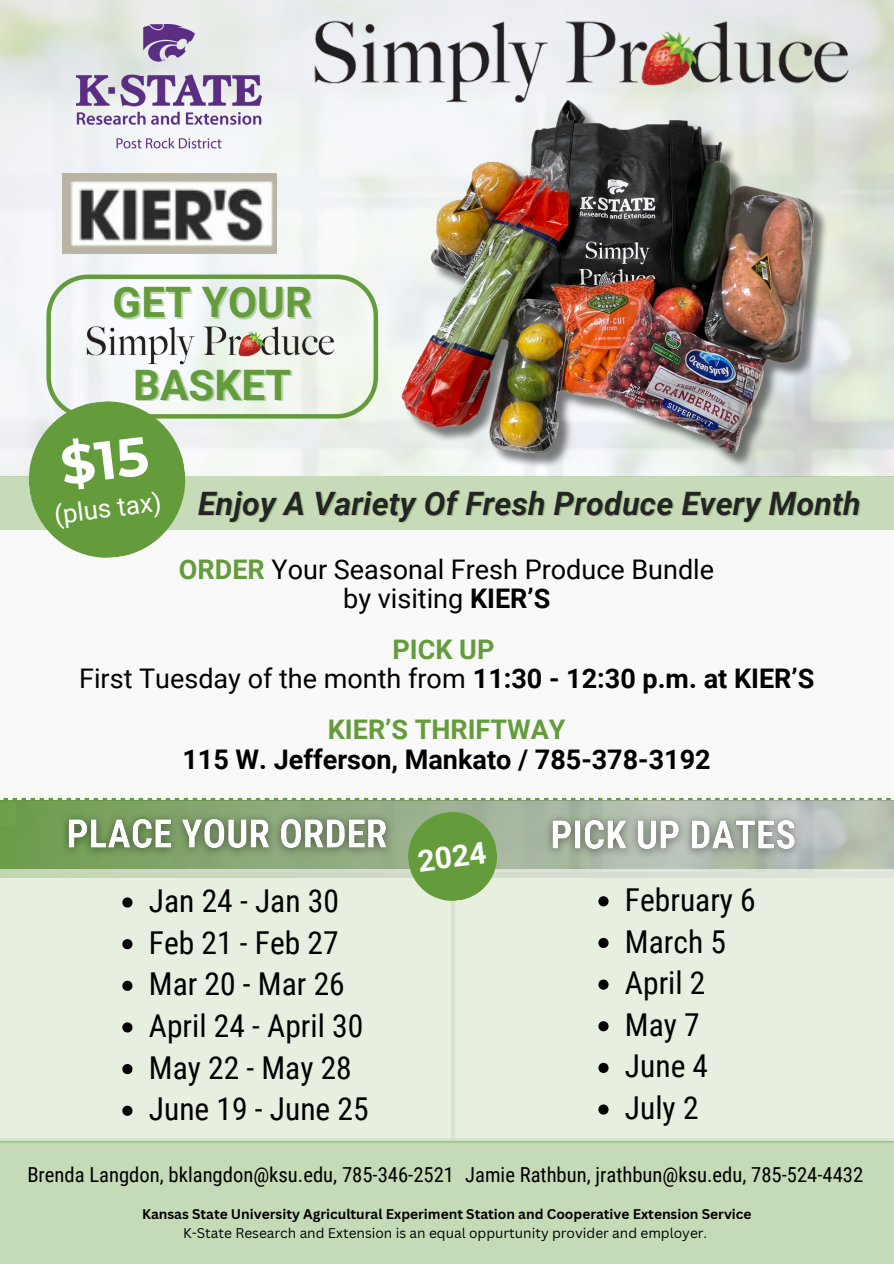
<style>
.page{position:relative;width:894px;height:1264px;background:#fff}
.page>*{position:absolute;margin:0;border:0;box-sizing:border-box;transform-origin:0 0}
.t1{font:700 42px "Roboto";letter-spacing:.005em;color:#649c3c}
.t2{font:italic 700 32.25px "Roboto";letter-spacing:.005em;color:#242424}
.t3{font:31.5px "Roboto Condensed";color:#000}
.t4{font:700 30px "Roboto";color:#fff}
.t5{font:27px/29.2px "Roboto";color:#000;text-align:center}
.t6{font:700 27px/30.3px "Roboto";color:#000;text-align:center}
.t7{font:25.8px "Roboto";color:#fff}
.t8{font:20.7px "Roboto Condensed";color:#000}
.t9{font:700 13.65px "Canva Sans";color:#000}
.t10{font:13.65px "Canva Sans";color:#000}
.s1{font-weight:700;color:#649c3c}
.s2{font-weight:700}
.s3{color:#649c3c}
</style>
<div class="page">
<div style="left:0;top:530px;width:893px;height:270px;background:#f9f9f9"></div>
<img style="left:0;top:0;width:893px;height:476px">
<div style="left:0;top:826px;width:893px;height:437px;background:#c5dab7"></div>
<svg style="left:0;top:1140px;width:893px;height:2px;background:#bad2a8"></svg>
<svg style="left:3px;top:798px;width:888px;height:2px"></svg>
<img style="left:77px;top:25px;width:184px;height:127px">
<img style="left:378px;top:101px;width:496px;height:370px">
<svg style="left:46px;top:274px;width:332px;height:144px"></svg>
<img style="left:62px;top:173px;width:214px;height:80px">
<svg style="left:0;top:800px;width:893px;height:69px;background:#9bb18e"></svg>
<div style="left:0;top:476px;width:893px;height:54px;background:#c7dbb9"></div>
<div style="left:0;top:869px;width:893px;height:271px;background:#e7efe1"></div>
<img style="left:54px;top:806px;width:347px;height:58px">
<svg style="left:122px;top:897px;width:10px;height:10px"></svg>
<svg style="left:122px;top:939px;width:10px;height:10px"></svg>
<svg style="left:122px;top:980px;width:10px;height:10px"></svg>
<svg style="left:122px;top:1022px;width:10px;height:10px"></svg>
<svg style="left:122px;top:1064px;width:10px;height:10px"></svg>
<svg style="left:122px;top:1105px;width:10px;height:10px"></svg>
<svg style="left:598px;top:896px;width:10px;height:10px"></svg>
<svg style="left:598px;top:937px;width:10px;height:11px"></svg>
<svg style="left:598px;top:979px;width:10px;height:10px"></svg>
<svg style="left:598px;top:1021px;width:10px;height:10px"></svg>
<svg style="left:598px;top:1062px;width:10px;height:10px"></svg>
<svg style="left:598px;top:1104px;width:10px;height:10px"></svg>
<img style="left:537px;top:807px;width:272px;height:58px">
<svg style="left:405px;top:809px;width:94px;height:94px;background:#7faa60"></svg>
<img style="left:311px;top:11px;width:541px;height:96px">
<img style="left:85px;top:322px;width:251px;height:45px">
<svg style="left:24px;top:397px;width:166px;height:161px"></svg>
<p class="t1" style="left:112px;top:278px;width:201px">GET YOUR</p>
<p class="t1" style="left:133px;top:360px;width:159px">BASKET</p>
<h2 class="t7" style="left:53px;top:500px;width:109px;rotate:-7deg">(plus tax)</h2>
<h2 class="t2" style="left:198px;top:485px;width:664px">Enjoy A Variety Of Fresh Produce Every Month</h2>
<p class="t5" style="left:179px;top:555px;width:536px"><span class="s1">ORDER</span> Your Seasonal Fresh Produce Bundle by visiting <span class="s2">KIER’S</span></p>
<p class="t5" style="left:79px;top:634px;width:736px"><span class="s1">PICK UP<br></span>First Tuesday of the month from <span class="s2">11:30 - 12:30 p.m. at KIER’S</span></p>
<p class="t6" style="left:182px;top:714px;width:529px"><span class="s3">KIER’S THRIFTWAY<br></span>115 W. Jefferson, Mankato / 785-378-3192</p>
<h3 class="t3" style="left:149px;top:882px;width:191px">Jan 24 - Jan 30</h3>
<h6 class="t3" style="left:149px;top:924px;width:191px">Feb 21 - Feb 27</h6>
<h6 class="t3" style="left:149px;top:966px;width:197px">Mar 20 - Mar 26</h6>
<h5 class="t3" style="left:149px;top:1007px;width:216px">April 24 - April 30</h5>
<p class="t3" style="left:149px;top:1049px;width:204px">May 22 - May 28</p>
<h3 class="t3" style="left:149px;top:1091px;width:221px">June 19 - June 25</h3>
<p class="t4" style="left:415px;top:844px;width:70px;rotate:-7deg">2024</p>
<p class="t3" style="left:624px;top:881px;width:132px">February 6</p>
<p class="t3" style="left:624px;top:923px;width:102px">March 5</p>
<p class="t3" style="left:624px;top:965px;width:82px">April 2</p>
<p class="t3" style="left:624px;top:1006px;width:76px">May 7</p>
<p class="t3" style="left:624px;top:1048px;width:85px">June 4</p>
<p class="t3" style="left:624px;top:1089px;width:75px">July 2</p>
<p class="t8" style="left:27px;top:1163px;width:428px">Brenda Langdon, bklangdon@ksu.edu, 785-346-2521</p>
<p class="t8" style="left:465px;top:1163px;width:399px">Jamie Rathbun, jrathbun@ksu.edu, 785-524-4432</p>
<h1 class="t9" style="left:142px;top:1204px;width:610px">Kansas State University Agricultural Experiment Station and Cooperative Extension Service</h1>
<h6 class="t10" style="left:183px;top:1223px;width:525px">K-State Research and Extension is an equal oppurtunity provider and employer.</h6>
</div>
